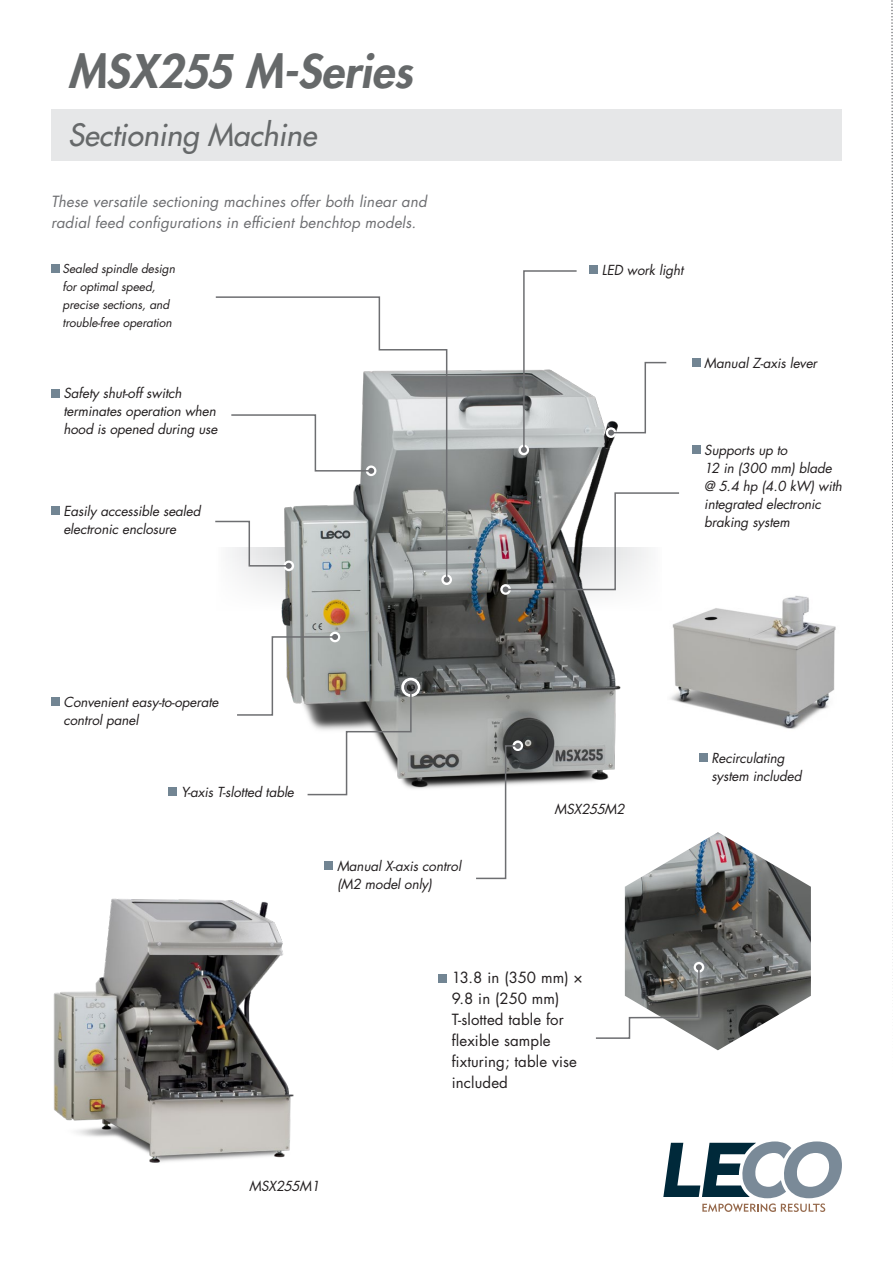
<style>
.page{position:relative;width:893px;height:1263px;background:#fff}
.page>*{position:absolute;margin:0;border:0;box-sizing:border-box;transform-origin:0 0}
.t1{font:italic 800 45px "Futura Std";color:#66696a}
.t2{font:italic 500 30px "Futura Std";color:#66696a}
.t3{font:italic 15px/21px "Futura Std";letter-spacing:.01em;color:#6d6e71}
.t4{font:15px/21px "Futura Std";letter-spacing:.01em;color:#231f20}
.t5{font:italic 13.5px/18px "Futura Std";letter-spacing:-.01em;color:#231f20}
.t6{font:italic 12px/18px "Futura Std";letter-spacing:-.01em;color:#231f20}
</style>
<div class="page">
<svg style="left:891px;top:0;width:2px;height:995px"></svg>
<img style="left:251px;top:370px;width:370px;height:419px">
<img style="left:670px;top:595px;width:166px;height:134px">
<img style="left:53px;top:898px;width:241px;height:265px">
<div style="left:330px;top:632px;width:10px;height:10px;background:#fff;border-radius:50%"></div>
<div style="left:401px;top:678px;width:19px;height:19px;border:3px solid #fff;border-radius:50%"></div>
<svg style="left:512px;top:740px;width:11px;height:11px"></svg>
<div style="left:441px;top:574px;width:11px;height:11px;background:#fff;border-radius:50%"></div>
<svg style="left:500px;top:584px;width:11px;height:11px"></svg>
<div style="left:606px;top:427px;width:10px;height:11px;background:#fff;border-radius:50%"></div>
<div style="left:518px;top:445px;width:11px;height:10px;background:#fff;border-radius:50%"></div>
<svg style="left:215px;top:296px;width:233px;height:285px"></svg>
<svg style="left:444px;top:577px;width:6px;height:6px"></svg>
<svg style="left:230px;top:413px;width:144px;height:61px"></svg>
<svg style="left:215px;top:520px;width:77px;height:49px"></svg>
<svg style="left:503px;top:492px;width:176px;height:100px"></svg>
<svg style="left:608px;top:361px;width:59px;height:75px"></svg>
<svg style="left:521px;top:270px;width:57px;height:183px"></svg>
<svg style="left:237px;top:634px;width:175px;height:162px"></svg>
<div style="left:404px;top:680px;width:14px;height:14px;border:3px solid #6d6e71;border-radius:50%"></div>
<svg style="left:475px;top:743px;width:46px;height:137px"></svg>
<img style="left:625px;top:832px;width:186px;height:218px">
<div style="left:593px;top:961px;width:112px;height:81px;background:#fff;opacity:.8"></div>
<svg style="left:594px;top:964px;width:108px;height:76px"></svg>
<div style="left:51px;top:264px;width:8px;height:8px;background:#728593"></div>
<div style="left:692px;top:445px;width:8px;height:9px;background:#728593"></div>
<div style="left:692px;top:358px;width:8px;height:9px;background:#728593"></div>
<div style="left:699px;top:753px;width:8px;height:9px;background:#728593"></div>
<div style="left:589px;top:265px;width:9px;height:8px;background:#728593"></div>
<div style="left:51px;top:389px;width:9px;height:8px;background:#728593"></div>
<div style="left:51px;top:697px;width:9px;height:9px;background:#728593"></div>
<div style="left:169px;top:787px;width:8px;height:9px;background:#728593"></div>
<div style="left:51px;top:507px;width:9px;height:8px;background:#728593"></div>
<div style="left:325px;top:862px;width:8px;height:8px;background:#728593"></div>
<div style="left:438px;top:974px;width:9px;height:8px;background:#728593"></div>
<div style="left:51px;top:109px;width:791px;height:51px;background:#e6e7e8"></div>
<svg style="left:663px;top:1141px;width:179px;height:71px"></svg>
<h1 class="t1" style="left:68px;top:43px;width:346px">MSX255 M-Series</h1>
<h2 class="t2" style="left:68px;top:116px;width:250px">Sectioning Machine</h2>
<p class="t3" style="left:51px;top:191px;width:377px">These versatile sectioning machines offer both linear and radial feed configurations in efficient benchtop models.</p>
<p class="t6" style="left:63px;top:260px;width:114px">Sealed spindle design for optimal speed, precise sections, and trouble-free operation</p>
<p class="t5" style="left:63px;top:384px;width:156px">Safety shut-off switch terminates operation when hood is opened during use</p>
<p class="t5" style="left:63px;top:502px;width:139px">Easily accessible sealed electronic enclosure</p>
<p class="t5" style="left:602px;top:261px;width:83px">LED work light</p>
<p class="t5" style="left:704px;top:354px;width:114px">Manual Z-axis lever</p>
<p class="t5" style="left:704px;top:441px;width:139px">Supports up to<br>12 in (300 mm) blade @ 5.4 hp (4.0 kW) with integrated electronic braking system</p>
<p class="t5" style="left:63px;top:693px;width:157px">Convenient easy-to-operate control panel</p>
<p class="t5" style="left:181px;top:783px;width:114px">Y-axis T-slotted table</p>
<p class="t5" style="left:337px;top:857px;width:126px">Manual X-axis control (M2 model only)</p>
<p class="t5" style="left:554px;top:800px;width:72px">MSX255M2</p>
<p class="t4" style="left:452px;top:967px;width:132px">13.8 in (350 mm) ×<br>9.8 in (250 mm)<br>T-slotted table for flexible sample fixturing; table vise included</p>
<p class="t5" style="left:249px;top:1177px;width:72px">MSX255M1</p>
<p class="t5" style="left:711px;top:749px;width:92px">Recirculating system included</p>
</div>
